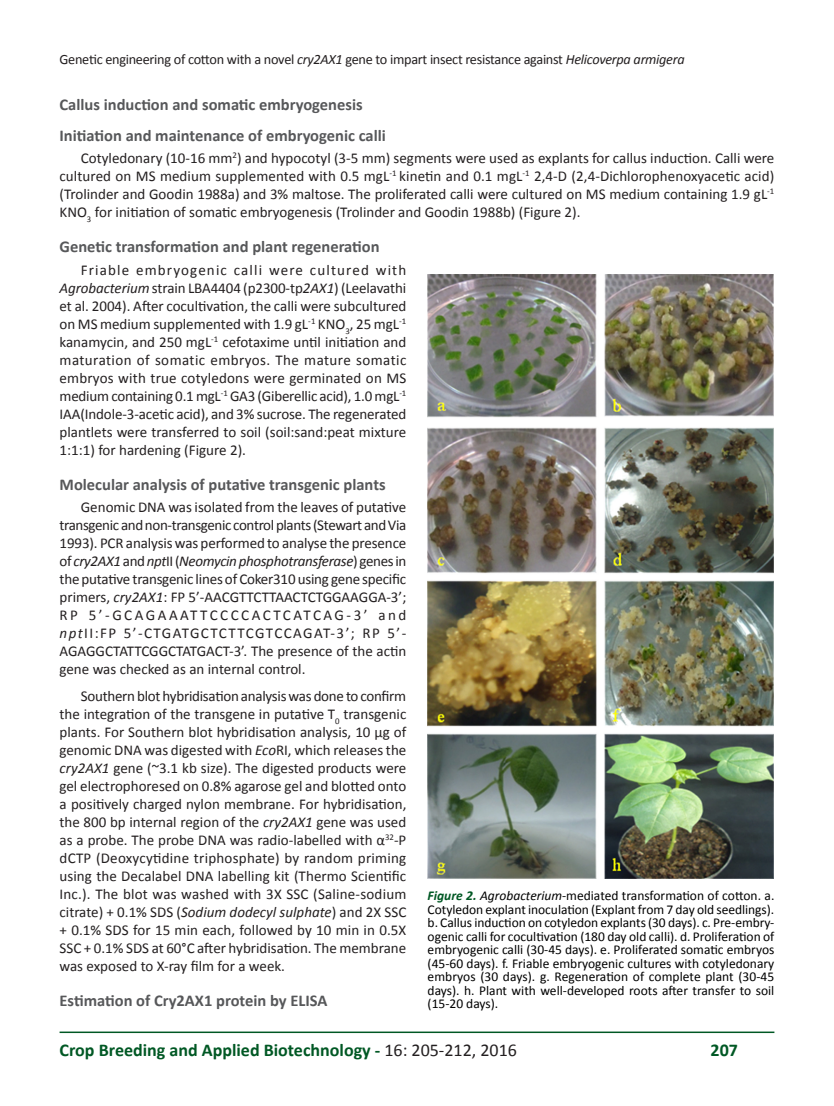
<style>
.page{position:relative;width:834px;height:1106px;background:#fff}
.page>*{position:absolute;margin:0;border:0;box-sizing:border-box;transform-origin:0 0}
.t1{font:700 18px "Calibri";color:#005824}
.SUBTITULO_2{font:700 16.5px "Calibri";color:#57585a}
.CORPO_DE_TEXTO{font:15px/18px "Calibri";color:#231f20;text-align:justify}
.t2{font:14.25px "Calibri";letter-spacing:-.02em;color:#231f20}
.FIGURAS_E_TABELAS{font:13.5px/13.5px "Calibri";color:#000;text-align:justify}
.s1{font-style:italic}
.s2{font-weight:700;font-style:italic;color:#005824}
.s3{font-weight:400;color:#231f20}
</style>
<div class="page">
<hr style="left:60px;top:1031px;width:714px;height:2px;background:#005824">
<img style="left:427px;top:274px;width:346px;height:604px">
<p class="t2" style="left:60px;top:49px;width:626px">Genetic engineering of cotton with a novel <span class="s1">cry2AX1</span> gene to impart insect resistance against <span class="s1">Helicoverpa armigera</span></p>
<p class="SUBTITULO_2" style="left:60px;top:93px;width:304px">Callus induction and somatic embryogenesis</p>
<p class="SUBTITULO_2" style="left:60px;top:124px;width:328px">Initiation and maintenance of embryogenic calli</p>
<p class="CORPO_DE_TEXTO" style="left:60px;top:149px;width:716px;text-indent:21px">Cotyledonary (10-16 mm<sup>2</sup>) and hypocotyl (3-5 mm) segments were used as explants for callus induction. Calli were cultured on MS medium supplemented with 0.5 mgL<sup>-1</sup> kinetin and 0.1 mgL<sup>-1</sup> 2,4-D (2,4-Dichlorophenoxyacetic acid) (Trolinder and Goodin 1988a) and 3% maltose. The proliferated calli were cultured on MS medium containing 1.9 gL<sup>-1<br></sup>KNO<sub>3</sub> for initiation of somatic embryogenesis (Trolinder and Goodin 1988b) (Figure 2).</p>
<p class="SUBTITULO_2" style="left:60px;top:235px;width:321px">Genetic transformation and plant regeneration</p>
<p class="CORPO_DE_TEXTO" style="left:60px;top:260px;width:348px;text-indent:21px">Friable embryogenic calli were cultured with <span class="s1">Agrobacterium</span> strain LBA4404 (p2300-tp<span class="s1">2AX1</span>) (Leelavathi et al. 2004). After cocultivation, the calli were subcultured on MS medium supplemented with 1.9 gL<sup>-1</sup> KNO<sub>3</sub>, 25 mgL<sup>-1 </sup>kanamycin, and 250 mgL<sup>-1</sup> cefotaxime until initiation and maturation of somatic embryos. The mature somatic embryos with true cotyledons were germinated on MS medium containing 0.1 mgL<sup>-1</sup> GA3 (Giberellic acid), 1.0 mgL<sup>-1<br></sup>IAA(Indole-3-acetic acid), and 3% sucrose. The regenerated plantlets were transferred to soil (soil:sand:peat mixture 1:1:1) for hardening (Figure 2).</p>
<p class="SUBTITULO_2" style="left:60px;top:472px;width:327px">Molecular analysis of putative transgenic plants</p>
<p class="CORPO_DE_TEXTO" style="left:60px;top:497px;width:348px;text-indent:21px">Genomic DNA was isolated from the leaves of putative transgenic and non-transgenic control plants (Stewart and Via 1993). PCR analysis was performed to analyse the presence of <span class="s1">cry2AX1</span> and <span class="s1">npt</span>II (<span class="s1">Neomycin phosphotransferase</span>) genes in the putative transgenic lines of Coker310 using gene specific primers, <span class="s1">cry2AX1</span>: FP 5’-AACGTTCTTAACTCTGGAAGGA-3’; RP 5’-GCAGAAATTCCCCACTCATCAG-3’ and <span class="s1">npt</span>II:FP 5’-CTGATGCTCTTCGTCCAGAT-3’; RP 5’- AGAGGCTATTCGGCTATGACT-3’. The presence of the actin gene was checked as an internal control.</p>
<p class="CORPO_DE_TEXTO" style="left:60px;top:686px;width:348px;text-indent:21px">Southern blot hybridisation analysis was done to confirm the integration of the transgene in putative T<sub>0</sub> transgenic plants. For Southern blot hybridisation analysis, 10 µg of genomic DNA was digested with <span class="s1">Eco</span>RI, which releases the <span class="s1">cry2AX1</span> gene (~3.1 kb size). The digested products were gel electrophoresed on 0.8% agarose gel and blotted onto a positively charged nylon membrane. For hybridisation, the 800 bp internal region of the <span class="s1">cry2AX1</span> gene was used as a probe. The probe DNA was radio-labelled with α<sup>32</sup>-P dCTP (Deoxycytidine triphosphate) by random priming using the Decalabel DNA labelling kit (Thermo Scientific Inc.). The blot was washed with 3X SSC (Saline-sodium citrate) + 0.1% SDS (<span class="s1">Sodium dodecyl sulphate</span>) and 2X SSC + 0.1% SDS for 15 min each, followed by 10 min in 0.5X SSC + 0.1% SDS at 60°C after hybridisation. The membrane was exposed to X-ray film for a week.</p>
<p class="SUBTITULO_2" style="left:60px;top:988px;width:269px">Estimation of Cry2AX1 protein by ELISA</p>
<p class="FIGURAS_E_TABELAS" style="left:427px;top:888px;width:348px"><span class="s2">Figure 2.</span> <span class="s1">Agrobacterium</span>-mediated transformation of cotton. a.<br>Cotyledon explant inoculation (Explant from 7 day old seedlings). b. Callus induction on cotyledon explants (30 days). c. Pre-embry&shy;ogenic calli for cocultivation (180 day old calli). d. Proliferation of embryogenic calli (30-45 days). e. Proliferated somatic embryos (45-60 days). f. Friable embryogenic cultures with cotyledonary embryos (30 days). g. Regeneration of complete plant (30-45 days). h. Plant with well-developed roots after transfer to soil (15-20 days).</p>
<p class="t1" style="left:60px;top:1037px;width:459px">Crop Breeding and Applied Biotechnology - <span class="s3">16: 205-212, 2016</span></p>
<p class="t1" style="left:710px;top:1037px;width:29px">207</p>
</div>
